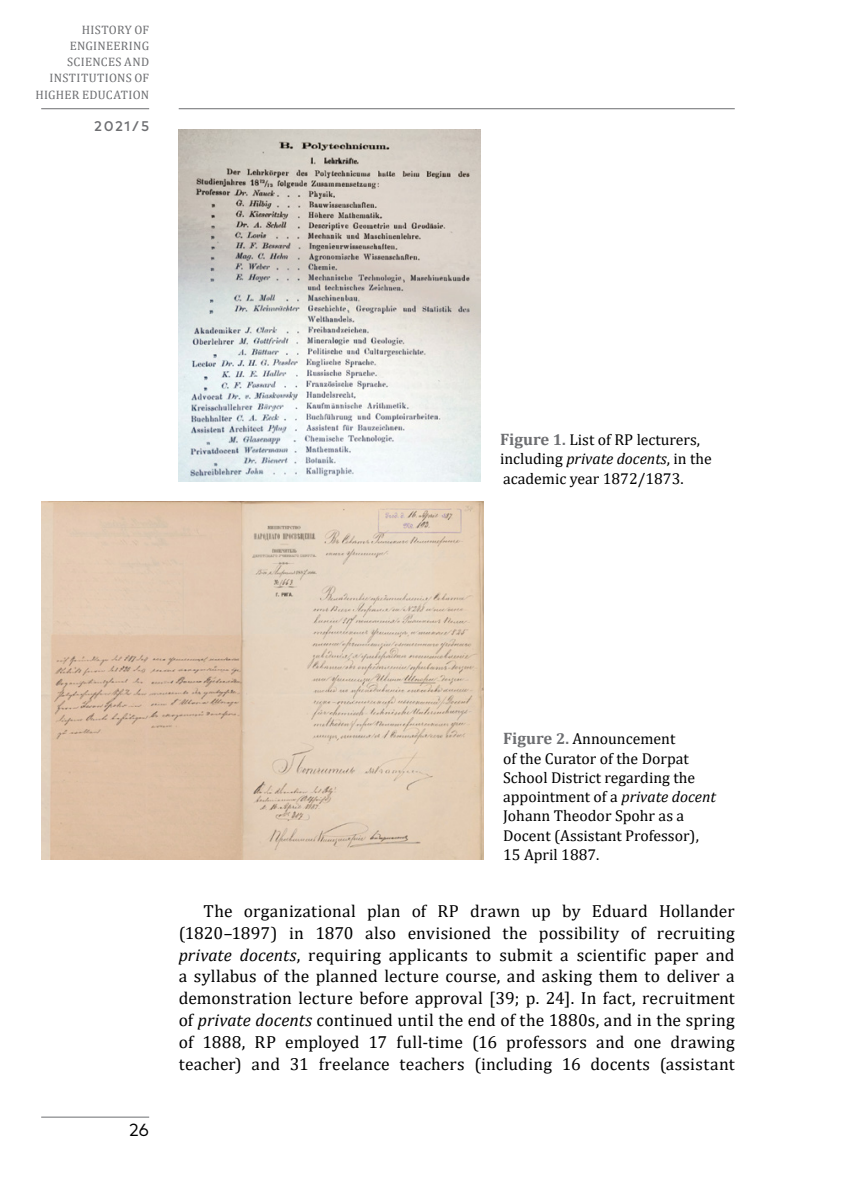
<style>
.page{position:relative;width:844px;height:1191px;background:#fff}
.page>*{position:absolute;margin:0;border:0;box-sizing:border-box;transform-origin:0 0}
.Pamats{font:17.5px/21.9px "Cambria";letter-spacing:.015em;color:#000;text-align:justify}
.t1{font:17.5px "Mark Pro";color:#000}
.Attela_paraksts{font:15.75px/19.2px "Cambria";color:#000}
.t2{font:500 14px "Mark Pro";color:#6d6e71}
.t3{font:12.25px/15.8px "Cambria";letter-spacing:.025em;color:#6d6e71;text-align:right}
.s1{font-weight:700;font-size:16.62px;color:#6d6e71}
.s2{font-weight:700;color:#6d6e71}
.s3{font-style:italic}
</style>
<div class="page">
<hr style="left:41px;top:1116px;width:108px;height:1px;background:#6d6e71">
<hr style="left:179px;top:108px;width:555px;height:1px;background:#6d6e71">
<hr style="left:41px;top:108px;width:108px;height:1px;background:#6d6e71">
<img style="left:41px;top:502px;width:442px;height:357px">
<img style="left:179px;top:129px;width:301px;height:353px">
<p class="t3" style="left:50px;top:22px;width:101px">HISTORY OF<br>ENGINEERING<br>SCIENCES AND<br>INSTITUTIONS OF</p>
<p class="t3" style="left:35px;top:87px;width:115px">HIGHER EDUCATION</p>
<p class="t2" style="left:94px;top:115px;width:56px">2021/5</p>
<p class="Attela_paraksts" style="left:500px;top:430px;width:213px"><span class="s1">Figure</span> <span class="s2">1.</span> List of RP lecturers, including <span class="s3">private docents</span>, in the academic year 1872/1873.</p>
<p class="t1" style="left:129px;top:1116px;width:21px">26</p>
<p class="Attela_paraksts" style="left:503px;top:729px;width:214px"><span class="s1">Figure</span> <span class="s2">2.</span> Announcement<br>of the Curator of the Dorpat<br>School District regarding the appointment of a <span class="s3">private docent<br></span>Johann Theodor Spohr as a<br>Docent (Assistant Professor),<br>15 April 1887.</p>
<p class="Pamats" style="left:179px;top:900px;width:557px;text-indent:25px">The organizational plan of RP drawn up by Eduard Hollander (1820–1897) in 1870 also envisioned the possibility of recruiting <span class="s3">private docents</span>, requiring applicants to submit a scientific paper and a syllabus of the planned lecture course, and asking them to deliver a demonstration lecture before approval [39; p. 24]. In fact, recruitment of <span class="s3">private docents</span> continued until the end of the 1880s, and in the spring of 1888, RP employed 17 full-time (16 professors and one drawing teacher) and 31 freelance teachers (including 16 docents (assistant</p>
</div>
